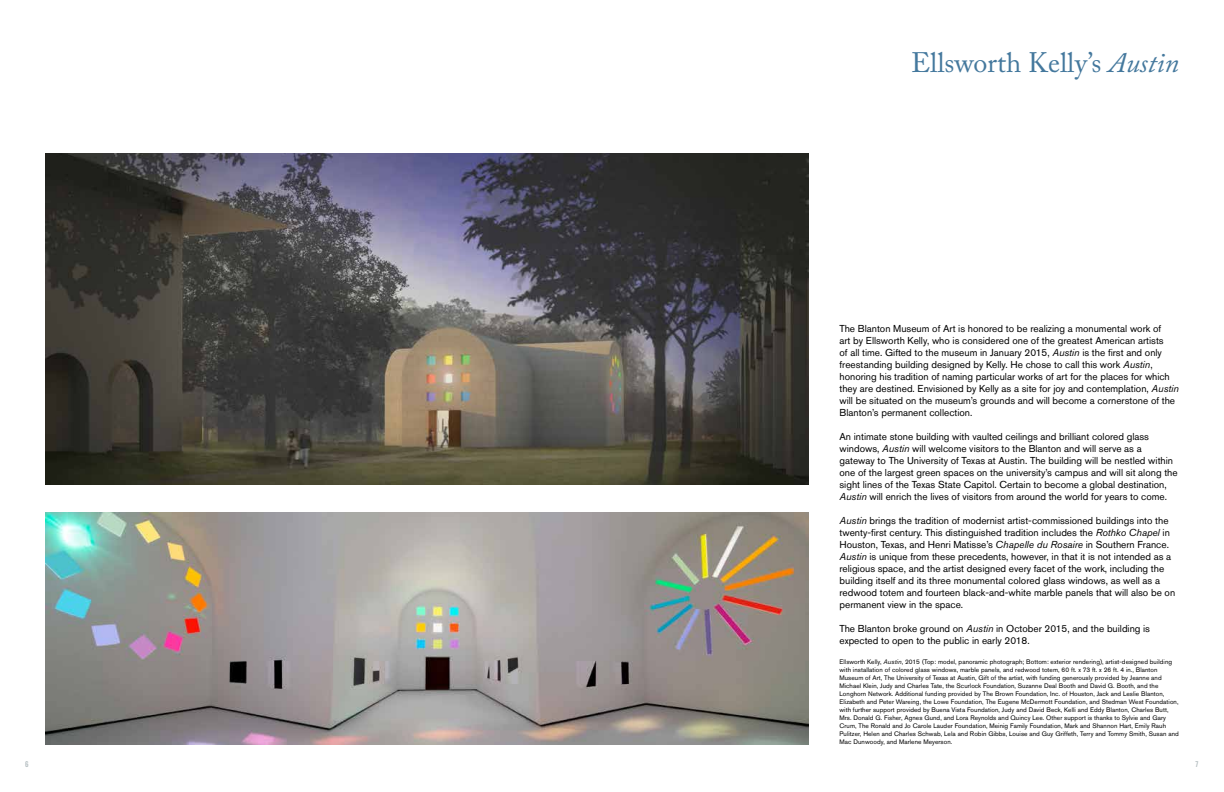
<style>
.page{position:relative;width:1224px;height:792px;background:#fff}
.page>*{position:absolute;margin:0;border:0;box-sizing:border-box;transform-origin:0 0}
.t1{font:28px "Adobe Caslon Pro";color:#44789d}
.t2{font:10px/12px "Akzidenz Grotesk Std";color:#000}
.t3{font:8px "Trade Gothic Bold Cond Twenty";color:#b5bec1}
.t4{font:6.5px/8px "Akzidenz Grotesk Std";letter-spacing:.01em;color:#000}
.s1{font-style:italic}
</style>
<div class="page">
<img style="left:45px;top:153px;width:764px;height:332px">
<img style="left:45px;top:512px;width:764px;height:232px">
<h1 class="t1" style="left:911px;top:46px;width:269px">Ellsworth Kelly’s <span class="s1">Austin</span></h1>
<p class="t2" style="left:840px;top:323px;width:341px">The Blanton Museum of Art is honored to be realizing a monumental work of<br>art by Ellsworth Kelly, who is considered one of the greatest American artists<br>of all time. Gifted to the museum in January 2015, <span class="s1">Austin</span> is the first and only freestanding building designed by Kelly. He chose to call this work <span class="s1">Austin</span>, honoring his tradition of naming particular works of art for the places for which they are destined. Envisioned by Kelly as a site for joy and contemplation, <span class="s1">Austin </span>will be situated on the museum’s grounds and will become a cornerstone of the Blanton’s permanent collection.</p>
<p class="t2" style="left:840px;top:431px;width:340px">An intimate stone building with vaulted ceilings and brilliant colored glass windows, <span class="s1">Austin</span> will welcome visitors to the Blanton and will serve as a gateway to The University of Texas at Austin. The building will be nestled within one of the largest green spaces on the university’s campus and will sit along the sight lines of the Texas State Capitol. Certain to become a global destination, <span class="s1">Austin</span> will enrich the lives of visitors from around the world for years to come.</p>
<p class="t2" style="left:840px;top:515px;width:337px"><span class="s1">Austin</span> brings the tradition of modernist artist-commissioned buildings into the twenty-first century. This distinguished tradition includes the <span class="s1">Rothko Chapel</span> in Houston, Texas, and Henri Matisse’s <span class="s1">Chapelle du Rosaire</span> in Southern France.<br><span class="s1">Austin</span> is unique from these precedents, however, in that it is not intended as a religious space, and the artist designed every facet of the work, including the building itself and its three monumental colored glass windows, as well as a redwood totem and fourteen black-and-white marble panels that will also be on permanent view in the space.</p>
<p class="t2" style="left:840px;top:623px;width:312px">The Blanton broke ground on <span class="s1">Austin</span> in October 2015, and the building is expected to open to the public in early 2018.</p>
<p class="t4" style="left:840px;top:658px;width:341px">Ellsworth Kelly, <span class="s1">Austin</span>, 2015 (Top: model, panoramic photograph; Bottom: exterior rendering), artist-designed building with installation of colored glass windows, marble panels, and redwood totem, 60 ft. x 73 ft. x 26 ft. 4 in., Blanton Museum of Art, The University of Texas at Austin, Gift of the artist, with funding generously provided by Jeanne and Michael Klein, Judy and Charles Tate, the Scurlock Foundation, Suzanne Deal Booth and David G. Booth, and the Longhorn Network. Additional funding provided by The Brown Foundation, Inc. of Houston, Jack and Leslie Blanton, Elizabeth and Peter Wareing, the Lowe Foundation, The Eugene McDermott Foundation, and Stedman West Foundation, with further support provided by Buena Vista Foundation, Judy and David Beck, Kelli and Eddy Blanton, Charles Butt, Mrs. Donald G. Fisher, Agnes Gund, and Lora Reynolds and Quincy Lee. Other support is thanks to Sylvie and Gary Crum, The Ronald and Jo Carole Lauder Foundation, Meinig Family Foundation, Mark and Shannon Hart, Emily Rauh Pulitzer, Helen and Charles Schwab, Lela and Robin Gibbs, Louise and Guy Griffeth, Terry and Tommy Smith, Susan and Mac Dunwoody, and Marlene Meyerson.</p>
<p class="t3" style="left:25px;top:759px;width:5px">6</p>
<p class="t3" style="left:1195px;top:759px;width:5px">7</p>
</div>
